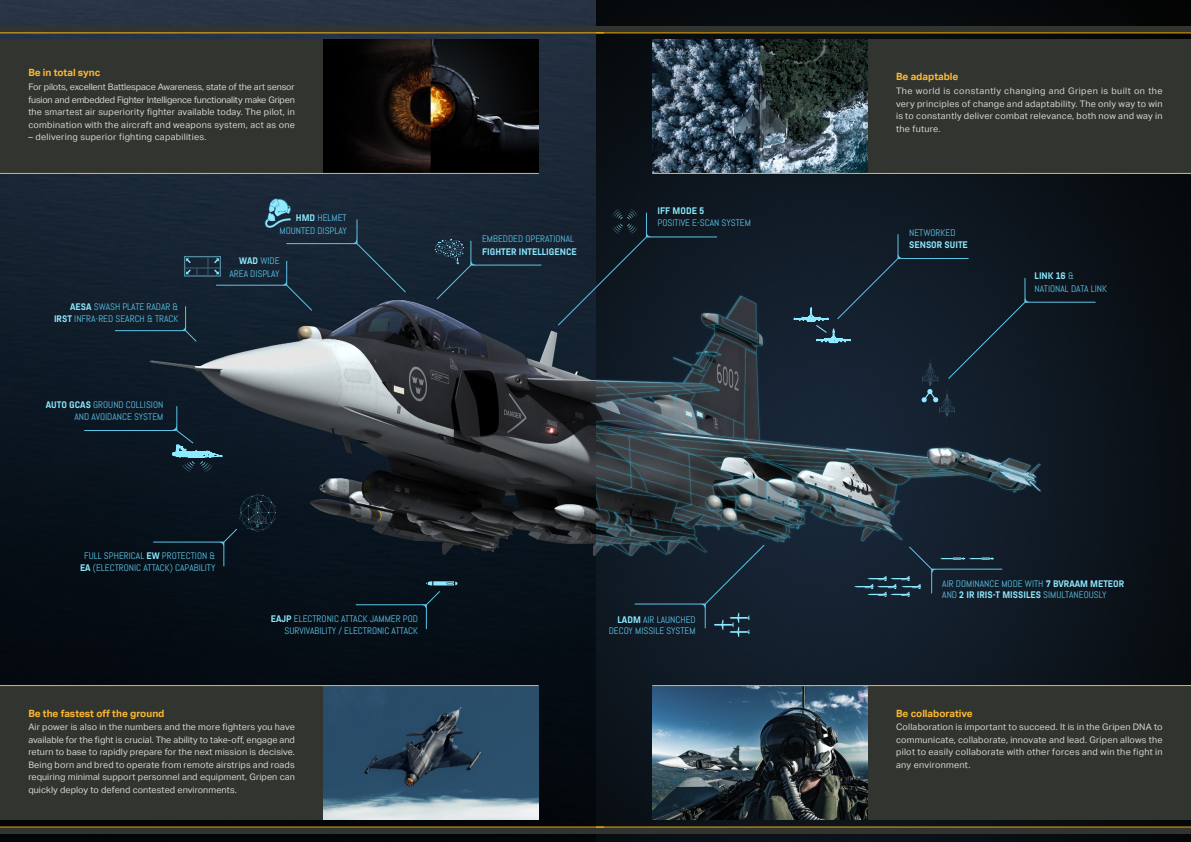
<style>
.page{position:relative;width:1191px;height:842px;background:#fff}
.page>*{position:absolute;margin:0;border:0;box-sizing:border-box;transform-origin:0 0}
.t1{font:700 10px "Aktiv Grotesk";color:#fdb931}
.t2{font:9.5px/11.6px "Abel";color:#5ec5e8;text-align:right}
.t3{font:700 9.5px "Abel Pro";color:#8eeaff}
.t4{font:9px/12.5px "Aktiv Grotesk";letter-spacing:.03em;color:#d7d8d1;text-align:justify}
.s1{font-family:"Abel Pro";font-weight:700;color:#8eeaff}
.s2{font-family:"Abel";font-weight:400;color:#5ec5e8}
</style>
<div class="page">
<img style="left:595px;top:0;width:596px;height:842px">
<div style="left:864px;top:40px;width:327px;height:133px;background:#31342f"></div>
<div style="left:864px;top:686px;width:327px;height:133px;background:#31342f"></div>
<div style="left:587px;top:26px;width:604px;height:6px;background:#31342f"></div>
<hr style="left:587px;top:32px;width:604px;height:1px;background:#fcb814">
<div style="left:587px;top:827px;width:604px;height:6px;background:#31342f"></div>
<hr style="left:587px;top:826px;width:604px;height:1px;background:#fcb814">
<img style="left:652px;top:686px;width:215px;height:133px">
<img style="left:652px;top:40px;width:215px;height:133px">
<hr style="left:652px;top:685px;width:539px;height:1px;background:#fcb814">
<hr style="left:898px;top:258px;width:70px;height:1px;background:#5ec5e8">
<div style="left:794px;top:234px;width:116px;height:109px;background:#131f2d"></div>
<hr style="left:1024px;top:302px;width:71px;height:1px;background:#5ec5e8">
<svg style="left:921px;top:278px;width:116px;height:138px;background:#131f2c"></svg>
<hr style="left:646px;top:237px;width:71px;height:1px;background:#5ec5e8">
<hr style="left:634px;top:604px;width:71px;height:1px;background:#5ec5e8">
<hr style="left:931px;top:569px;width:71px;height:1px;background:#5ec5e8">
<svg style="left:854px;top:546px;width:140px;height:51px;background:#1a2b3b"></svg>
<svg style="left:693px;top:545px;width:71px;height:92px;background:#172736"></svg>
<hr style="left:652px;top:173px;width:539px;height:1px;background:#fcb814">
<img style="left:0;top:0;width:595px;height:842px">
<div style="left:0;top:40px;width:326px;height:133px;background:#31342f"></div>
<div style="left:0;top:686px;width:323px;height:133px;background:#31342f"></div>
<div style="left:0;top:26px;width:604px;height:6px;background:#31342f"></div>
<hr style="left:0;top:32px;width:604px;height:1px;background:#fcb814">
<div style="left:0;top:827px;width:604px;height:6px;background:#31342f"></div>
<hr style="left:0;top:826px;width:604px;height:1px;background:#fcb814">
<img style="left:323px;top:40px;width:216px;height:133px">
<img style="left:323px;top:686px;width:215px;height:133px">
<hr style="left:0;top:173px;width:539px;height:1px;background:#fcb814">
<hr style="left:0;top:685px;width:538px;height:1px;background:#fcb814">
<svg style="left:184px;top:256px;width:37px;height:20px"></svg>
<hr style="left:216px;top:285px;width:71px;height:1px;background:#5ec5e8">
<svg style="left:282px;top:261px;width:30px;height:50px"></svg>
<div style="left:265px;top:198px;width:26px;height:30px;background:#5ec5e8;opacity:.75"></div>
<svg style="left:265px;top:199px;width:25px;height:29px"></svg>
<hr style="left:286px;top:243px;width:71px;height:1px;background:#5ec5e8">
<div style="left:352px;top:219px;width:54px;height:74px;background:#172535"></div>
<hr style="left:84px;top:430px;width:93px;height:1px;background:#5ec5e8">
<svg style="left:170px;top:406px;width:52px;height:66px;background:#1a303e"></svg>
<hr style="left:153px;top:542px;width:71px;height:1px;background:#5ec5e8">
<svg style="left:212px;top:494px;width:64px;height:72px;background:#0b1923"></svg>
<hr style="left:356px;top:605px;width:70px;height:1px;background:#5ec5e8">
<svg style="left:414px;top:591px;width:26px;height:38px"></svg>
<hr style="left:115px;top:330px;width:71px;height:1px;background:#5ec5e8">
<svg style="left:180px;top:306px;width:17px;height:36px"></svg>
<hr style="left:471px;top:265px;width:70px;height:1px;background:#5ec5e8">
<svg style="left:434px;top:239px;width:49px;height:60px;background:#1b2e3e"></svg>
<svg style="left:426px;top:581px;width:32px;height:4px"></svg>
<svg style="left:558px;top:209px;width:100px;height:117px;background:#121e2a"></svg>
<p class="t1" style="left:28px;top:67px;width:74px">Be in total sync</p>
<p class="t4" style="left:28px;top:81px;width:268px">For pilots, excellent Battlespace Awareness, state of the art sensor fusion and embedded Fighter Intelligence functionality make Gripen the smartest air superiority fighter available today. The pilot, in combination with the aircraft and weapons system, act as one</p>
<p class="t4" style="left:28px;top:131px;width:179px">– delivering superior fighting capabilities.</p>
<p class="t2" style="left:296px;top:212px;width:52px"><span class="s1">HMD</span> HELMET</p>
<p class="t2" style="left:279px;top:225px;width:69px">MOUNTED DISPLAY</p>
<p class="t2" style="left:70px;top:301px;width:110px"><span class="s1">AESA</span> SWASH PLATE RADAR &amp;</p>
<p class="t2" style="left:54px;top:313px;width:126px"><span class="s1">IRST</span> INFRA-RED SEARCH &amp; TRACK</p>
<p class="t2" style="left:46px;top:399px;width:119px"><span class="s1">AUTO GCAS</span> GROUND COLLISION</p>
<p class="t2" style="left:75px;top:411px;width:90px">AND AVOIDANCE SYSTEM</p>
<p class="t2" style="left:239px;top:255px;width:42px"><span class="s1">WAD</span> WIDE</p>
<p class="t2" style="left:229px;top:268px;width:52px">AREA DISPLAY</p>
<p class="t2" style="left:84px;top:550px;width:133px">FULL SPHERICAL <span class="s1">EW</span> PROTECTION &amp;</p>
<p class="t2" style="left:80px;top:562px;width:137px"><span class="s1">EA</span> (ELECTRONIC ATTACK) CAPABILITY</p>
<p class="t1" style="left:28px;top:707px;width:138px">Be the fastest off the ground</p>
<p class="t2" style="left:271px;top:613px;width:149px"><span class="s1">EAJP</span> ELECTRONIC ATTACK JAMMER POD</p>
<p class="t2" style="left:284px;top:625px;width:135px">SURVIVABILITY / ELECTRONIC ATTACK</p>
<p class="t4" style="left:28px;top:721px;width:268px">Air power is also in the numbers and the more fighters you have available for the fight is crucial. The ability to take-off, engage and return to base to rapidly prepare for the next mission is decisive.<br>Being born and bred to operate from remote airstrips and roads requiring minimal support personnel and equipment, Gripen can quickly deploy to defend contested environments.</p>
<p class="t2" style="left:482px;top:233px;width:94px">EMBEDDED OPERATIONAL</p>
<p class="t3" style="left:482px;top:245px;width:96px">FIGHTER INTELLIGENCE</p>
<p class="t3" style="left:657px;top:204px;width:48px">IFF MODE 5</p>
<p class="t2" style="left:657px;top:217px;width:95px">POSITIVE E-SCAN SYSTEM</p>
<p class="t2" style="left:608px;top:614px;width:89px"><span class="s1">LADM</span> AIR LAUNCHED<br>DECOY MISSILE SYSTEM</p>
<p class="t1" style="left:896px;top:71px;width:64px">Be adaptable</p>
<p class="t4" style="left:896px;top:85px;width:268px">The world is constantly changing and Gripen is built on the very principles of change and adaptability. The only way to win is to constantly deliver combat relevance, both now and way in the future.</p>
<p class="t2" style="left:909px;top:227px;width:48px">NETWORKED</p>
<p class="t3" style="left:909px;top:238px;width:60px">SENSOR SUITE</p>
<p class="t3" style="left:1034px;top:269px;width:41px">LINK 16 <span class="s2">&amp;</span></p>
<p class="t2" style="left:1034px;top:282px;width:74px">NATIONAL DATA LINK</p>
<p class="t2" style="left:942px;top:578px;width:183px">AIR DOMINANCE MODE WITH <span class="s1">7 BVRAAM METEOR</span></p>
<p class="t2" style="left:942px;top:589px;width:166px">AND <span class="s1">2 IR IRIS-T MISSILES</span> SIMULTANEOUSLY</p>
<p class="t1" style="left:896px;top:707px;width:78px">Be collaborative</p>
<p class="t4" style="left:896px;top:721px;width:268px">Collaboration is important to succeed. It is in the Gripen DNA to communicate, collaborate, innovate and lead. Gripen allows the pilot to easily collaborate with other forces and win the fight in any environment.</p>
</div>
